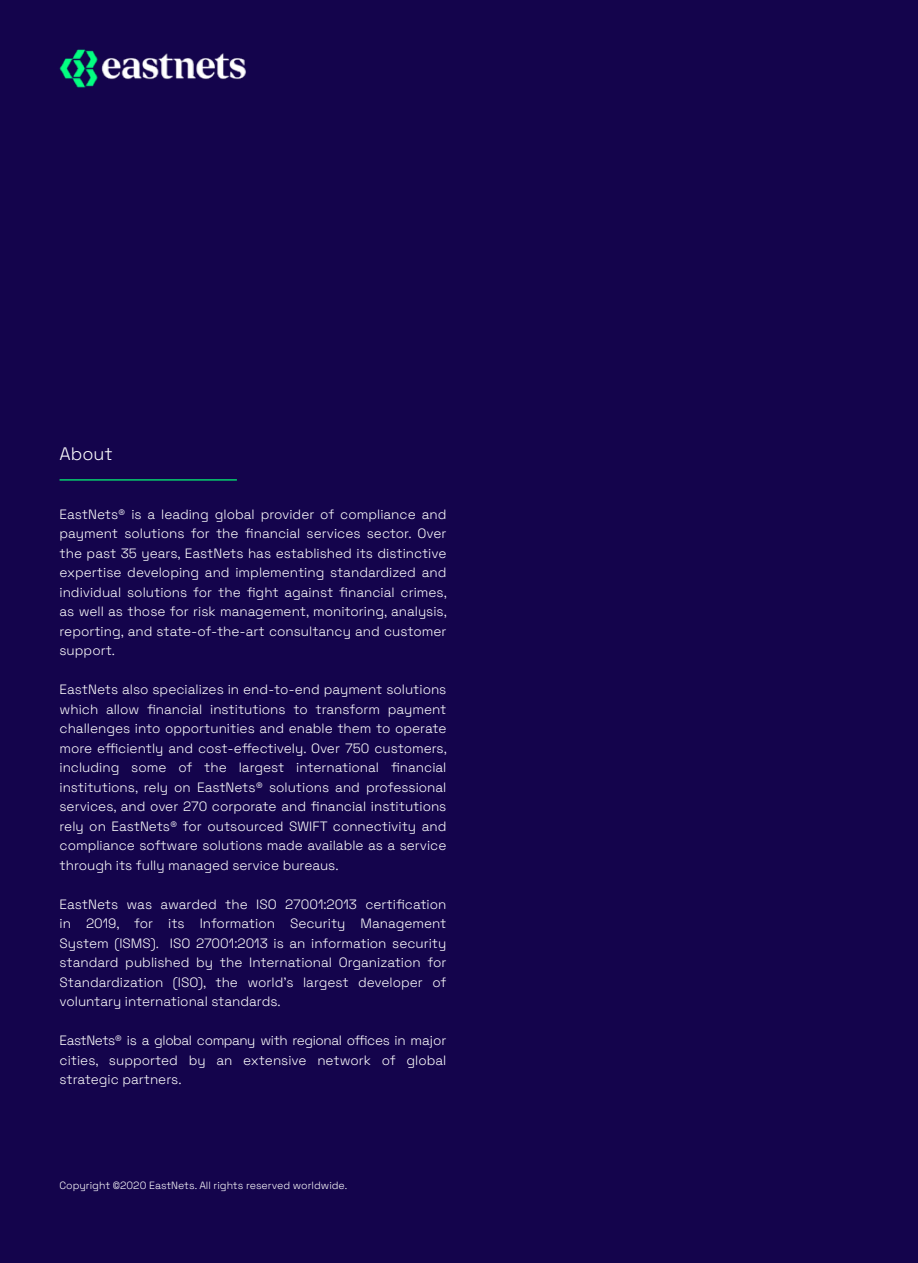
<style>
.page{position:relative;width:918px;height:1263px;background:#14044c}
.page>*{position:absolute;margin:0;border:0;box-sizing:border-box;transform-origin:0 0}
.t1{font:300 18px "Space Grotesk";color:#fff}
.t2{font:300 13.5px/19.5px "Space Grotesk";color:#fff;text-align:justify}
.t3{font:300 10.5px "Space Grotesk";color:#fff}
</style>
<div class="page">
<hr style="left:60px;top:479px;width:177px;height:1px;background:#03ff75">
<img style="left:60px;top:49px;width:186px;height:39px">
<h1 class="t1" style="left:60px;top:441px;width:55px">About</h1>
<p class="t2" style="left:60px;top:504px;width:389px">EastNets® is a leading global provider of compliance and payment solutions for the financial services sector. Over the past 35 years, EastNets has established its distinctive expertise developing and implementing standardized and individual solutions for the fight against financial crimes, as well as those for risk management, monitoring, analysis, reporting, and state-of-the-art consultancy and customer support.</p>
<p class="t2" style="left:60px;top:679px;width:389px">EastNets also specializes in end-to-end payment solutions which allow financial institutions to transform payment challenges into opportunities and enable them to operate more efficiently and cost-effectively. Over 750 customers, including some of the largest international financial institutions, rely on EastNets® solutions and professional services, and over 270 corporate and financial institutions rely on EastNets® for outsourced SWIFT connectivity and compliance software solutions made available as a service through its fully managed service bureaus.</p>
<p class="t2" style="left:60px;top:894px;width:388px">EastNets was awarded the ISO 27001:2013 certification in 2019, for its Information Security Management System (ISMS). ISO 27001:2013 is an information security standard published by the International Organization for Standardization (ISO), the world’s largest developer of voluntary international standards.</p>
<p class="t2" style="left:60px;top:1030px;width:388px">EastNets® is a global company with regional offices in major cities, supported by an extensive network of global strategic partners.</p>
<p class="t3" style="left:60px;top:1177px;width:289px">Copyright ©2020 EastNets. All rights reserved worldwide.</p>
</div>
